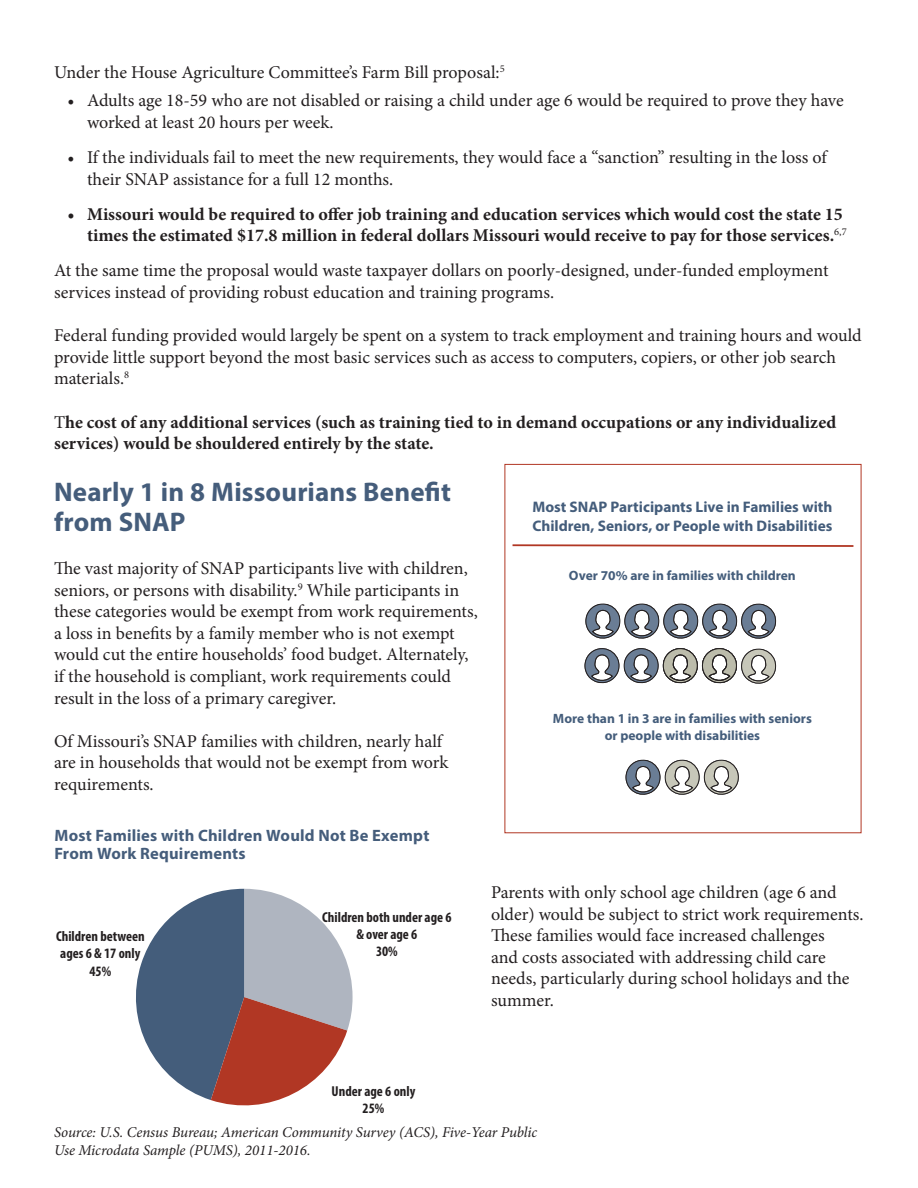
<style>
.page{position:relative;width:918px;height:1188px;background:#fff}
.page>*{position:absolute;margin:0;border:0;box-sizing:border-box;transform-origin:0 0}
.section_head{font:700 27px/30px "Myriad Pro";letter-spacing:.005em;color:#455d7b}
.t1{font:18px/21.6px "Minion Pro";color:#231f20}
.t2{font:700 18px/21.6px "Minion Pro";color:#231f20;text-align:right}
.Chart_header{font:700 16.5px/18px "Myriad Pro";letter-spacing:.01em;color:#455d7b}
.t3{font:700 15.3px/18.3px "Myriad Pro";color:#445d7b}
.t4{font:italic 15px/18px "Minion Pro";letter-spacing:-.005em;color:#231f20}
.t5{font:700 condensed 14.4px/17.2px "Myriad Pro";color:#231f20;text-align:center}
.t6{font:700 13.5px/16.2px "Myriad Pro";color:#445d7b;text-align:center}
.s1{font-weight:400}
</style>
<div class="page">
<svg style="left:585px;top:648px;width:191px;height:36px"></svg>
<svg style="left:586px;top:604px;width:190px;height:35px"></svg>
<svg style="left:626px;top:760px;width:112px;height:35px"></svg>
<svg style="left:512px;top:544px;width:342px;height:3px"></svg>
<svg style="left:136px;top:889px;width:217px;height:217px"></svg>
<p class="t1" style="left:54px;top:61px;width:452px">Under the House Agriculture Committee’s Farm Bill proposal:<sup>5</sup></p>
<p class="t1" style="left:87px;top:90px;width:758px;text-indent:-20px">• Adults age 18-59 who are not disabled or raising a child under age 6 would be required to prove they have worked at least 20 hours per week.</p>
<p class="t1" style="left:87px;top:146px;width:741px;text-indent:-20px">• If the individuals fail to meet the new requirements, they would face a “sanction” resulting in the loss of their SNAP assistance for a full 12 months.</p>
<p class="t2" style="left:68px;top:203px;width:781px">• Missouri would be required to offer job training and education services which would cost the state 15 times the estimated $17.8 million in federal dollars Missouri would receive to pay for those services.<sup>6,7</sup></p>
<p class="t1" style="left:54px;top:260px;width:776px">At the same time the proposal would waste taxpayer dollars on poorly-designed, under-funded employment services instead of providing robust education and training programs.</p>
<p class="t1" style="left:54px;top:325px;width:809px">Federal funding provided would largely be spent on a system to track employment and training hours and would provide little support beyond the most basic services such as access to computers, copiers, or other job search materials.<sup>8</sup></p>
<p class="t2" style="left:54px;top:411px;width:784px;text-align:left"><span class="s1">T</span>he cost of any additional services (such as training tied to in demand occupations or any individualized services) would be shouldered entirely by the state.</p>
<p class="section_head" style="left:54px;top:476px;width:398px">Nearly 1 in 8 Missourians Benefit from SNAP</p>
<p class="t1" style="left:54px;top:557px;width:425px">The vast majority of SNAP participants live with children, seniors, or persons with disability.<sup>9</sup> While participants in these categories would be exempt from work requirements, a loss in benefits by a family member who is not exempt would cut the entire households’ food budget. Alternately, if the household is compliant, work requirements could result in the loss of a primary caregiver.</p>
<p class="t1" style="left:54px;top:730px;width:396px">Of Missouri’s SNAP families with children, nearly half are in households that would not be exempt from work requirements.</p>
<p class="t3" style="left:532px;top:498px;width:302px">Most SNAP Participants Live in Families with<br>Children, Seniors, or People with Disabilities</p>
<p class="t6" style="left:569px;top:566px;width:228px">Over 70% are in families with children</p>
<p class="t6" style="left:553px;top:710px;width:260px">More than 1 in 3 are in families with seniors or people with disabilities</p>
<p class="Chart_header" style="left:55px;top:826px;width:376px">Most Families with Children Would Not Be Exempt<br>From Work Requirements</p>
<p class="t5" style="left:56px;top:927px;width:90px">Children between ages 6 &amp; 17 only<br>45%</p>
<p class="t5" style="left:322px;top:908px;width:131px">Children both under age 6 &amp; over age 6<br>30%</p>
<p class="t5" style="left:332px;top:1082px;width:85px">Under age 6 only<br>25%</p>
<p class="t1" style="left:491px;top:881px;width:374px">Parents with only school age children (age 6 and older) would be subject to strict work requirements.<br>These families would face increased challenges<br>and costs associated with addressing child care needs, particularly during school holidays and the summer.</p>
<p class="t4" style="left:54px;top:1124px;width:485px">Source: U.S. Census Bureau; American Community Survey (ACS), Five-Year Public<br>Use Microdata Sample (PUMS), 2011-2016.</p>
</div>
